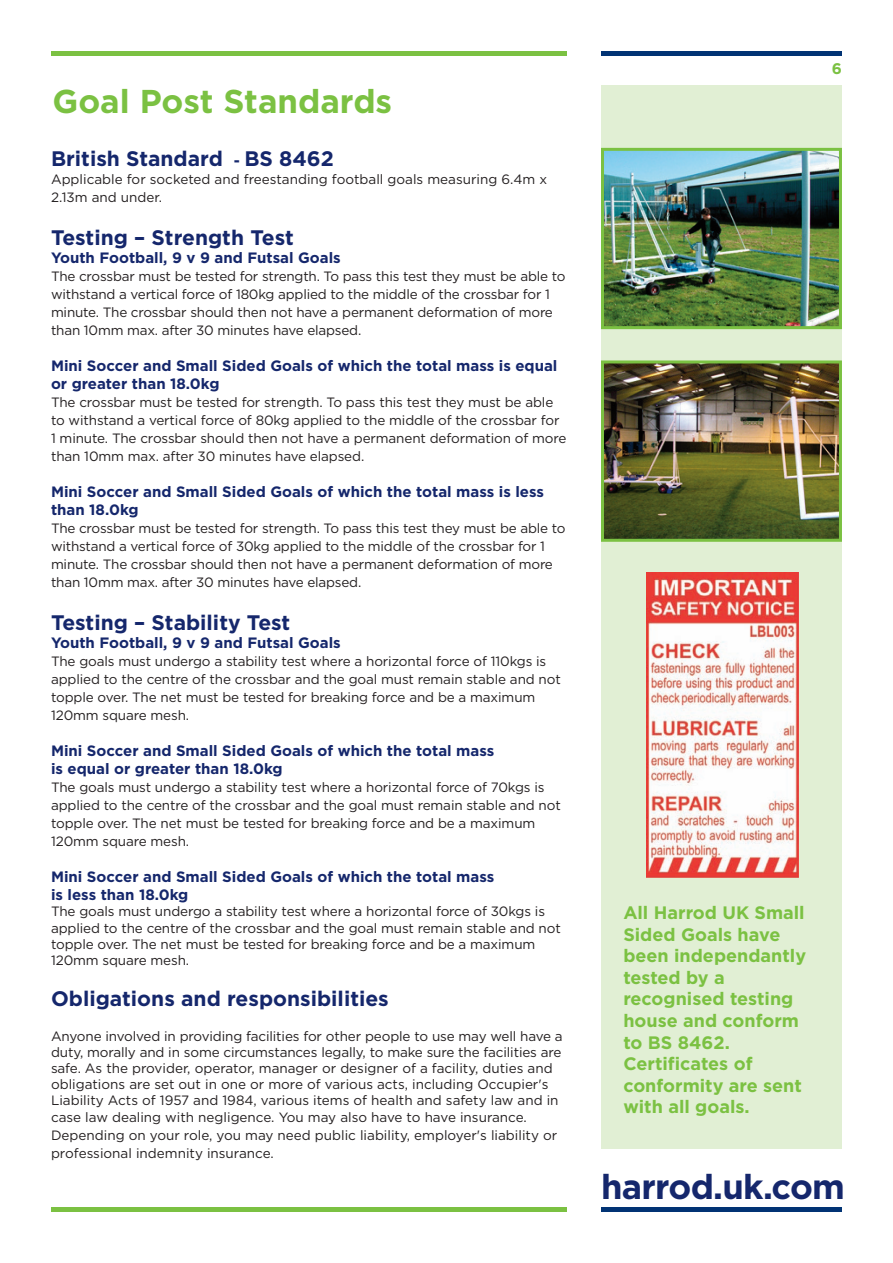
<style>
.page{position:relative;width:893px;height:1263px;background:#fff}
.page>*{position:absolute;margin:0;border:0;box-sizing:border-box;transform-origin:0 0}
.t1{font:700 34.5px "Gotham";letter-spacing:-.02em;color:#15276c}
.t2{font:700 33px "Gotham";color:#7bc142}
.t3{font:700 21px "Gotham";color:#15276c}
.t4{font:700 18px/21.6px "Gotham";color:#7bc142}
.t5{font:700 15.3px "Gotham";color:#7bc142}
.t6{font:700 15px/18px "Gotham";color:#15276c}
.t7{font:13.5px/18px "Gotham";letter-spacing:-.01em;color:#231f20}
.s1{font-size:15px}
</style>
<div class="page">
<div style="left:601px;top:85px;width:241px;height:1063px;background:#e1efd4"></div>
<hr style="left:51px;top:51px;width:516px;height:4px;background:#7bc142">
<hr style="left:601px;top:51px;width:241px;height:4px;background:#013374">
<hr style="left:51px;top:1208px;width:516px;height:4px;background:#7bc142">
<hr style="left:601px;top:1208px;width:241px;height:4px;background:#013374">
<img style="left:605px;top:152px;width:233px;height:173px">
<div style="left:601px;top:148px;width:241px;height:181px;border:3px solid #7bc142"></div>
<img style="left:605px;top:364px;width:233px;height:174px">
<div style="left:601px;top:360px;width:241px;height:182px;border:3px solid #7bc142"></div>
<img style="left:647px;top:573px;width:152px;height:305px">
<h2 class="t2" style="left:53px;top:90px;width:341px">Goal Post Standards</h2>
<h3 class="t3" style="left:51px;top:151px;width:284px">British Standard <span class="s1">-</span> BS 8462</h3>
<p class="t7" style="left:51px;top:171px;width:498px">Applicable for socketed and freestanding football goals measuring 6.4m x<br>2.13m and under.</p>
<h3 class="t3" style="left:51px;top:230px;width:244px">Testing – Strength Test</h3>
<p class="t6" style="left:51px;top:250px;width:291px">Youth Football, 9 v 9 and Futsal Goals</p>
<p class="t7" style="left:51px;top:268px;width:516px">The crossbar must be tested for strength. To pass this test they must be able to withstand a vertical force of 180kg applied to the middle of the crossbar for 1 minute. The crossbar should then not have a permanent deformation of more than 10mm max. after 30 minutes have elapsed.</p>
<p class="t6" style="left:51px;top:358px;width:508px">Mini Soccer and Small Sided Goals of which the total mass is equal or greater than 18.0kg</p>
<p class="t7" style="left:51px;top:394px;width:517px">The crossbar must be tested for strength. To pass this test they must be able to withstand a vertical force of 80kg applied to the middle of the crossbar for 1 minute. The crossbar should then not have a permanent deformation of more than 10mm max. after 30 minutes have elapsed.</p>
<p class="t6" style="left:51px;top:484px;width:494px">Mini Soccer and Small Sided Goals of which the total mass is less than 18.0kg</p>
<p class="t7" style="left:51px;top:520px;width:516px">The crossbar must be tested for strength. To pass this test they must be able to withstand a vertical force of 30kg applied to the middle of the crossbar for 1 minute. The crossbar should then not have a permanent deformation of more than 10mm max. after 30 minutes have elapsed.</p>
<h3 class="t3" style="left:51px;top:615px;width:241px">Testing – Stability Test</h3>
<p class="t6" style="left:51px;top:635px;width:291px">Youth Football, 9 v 9 and Futsal Goals</p>
<p class="t7" style="left:51px;top:653px;width:511px">The goals must undergo a stability test where a horizontal force of 110kgs is applied to the centre of the crossbar and the goal must remain stable and not topple over. The net must be tested for breaking force and be a maximum 120mm square mesh.</p>
<p class="t6" style="left:51px;top:743px;width:445px">Mini Soccer and Small Sided Goals of which the total mass is equal or greater than 18.0kg</p>
<p class="t7" style="left:51px;top:779px;width:511px">The goals must undergo a stability test where a horizontal force of 70kgs is applied to the centre of the crossbar and the goal must remain stable and not topple over. The net must be tested for breaking force and be a maximum 120mm square mesh.</p>
<p class="t6" style="left:51px;top:869px;width:445px">Mini Soccer and Small Sided Goals of which the total mass is less than 18.0kg</p>
<p class="t7" style="left:51px;top:904px;width:511px;line-height:16.2px">The goals must undergo a stability test where a horizontal force of 30kgs is applied to the centre of the crossbar and the goal must remain stable and not topple over. The net must be tested for breaking force and be a maximum 120mm square mesh.</p>
<h3 class="t3" style="left:51px;top:992px;width:339px">Obligations and responsibilities</h3>
<p class="t7" style="left:51px;top:1029px;width:513px;line-height:16.2px">Anyone involved in providing facilities for other people to use may well have a duty, morally and in some circumstances legally, to make sure the facilities are safe. As the provider, operator, manager or designer of a facility, duties and obligations are set out in one or more of various acts, including Occupier's Liability Acts of 1957 and 1984, various items of health and safety law and in case law dealing with negligence. You may also have to have insurance.</p>
<p class="t7" style="left:51px;top:1127px;width:508px">Depending on your role, you may need public liability, employer's liability or professional indemnity insurance.</p>
<p class="t5" style="left:832px;top:63px;width:12px">6</p>
<h3 class="t4" style="left:623px;top:903px;width:184px">All Harrod UK Small<br>Sided Goals have been independantly tested by a recognised testing house and conform to BS 8462.<br>Certificates of conformity are sent with all goals.</h3>
<h1 class="t1" style="left:601px;top:1174px;width:245px">harrod.uk.com</h1>
</div>
